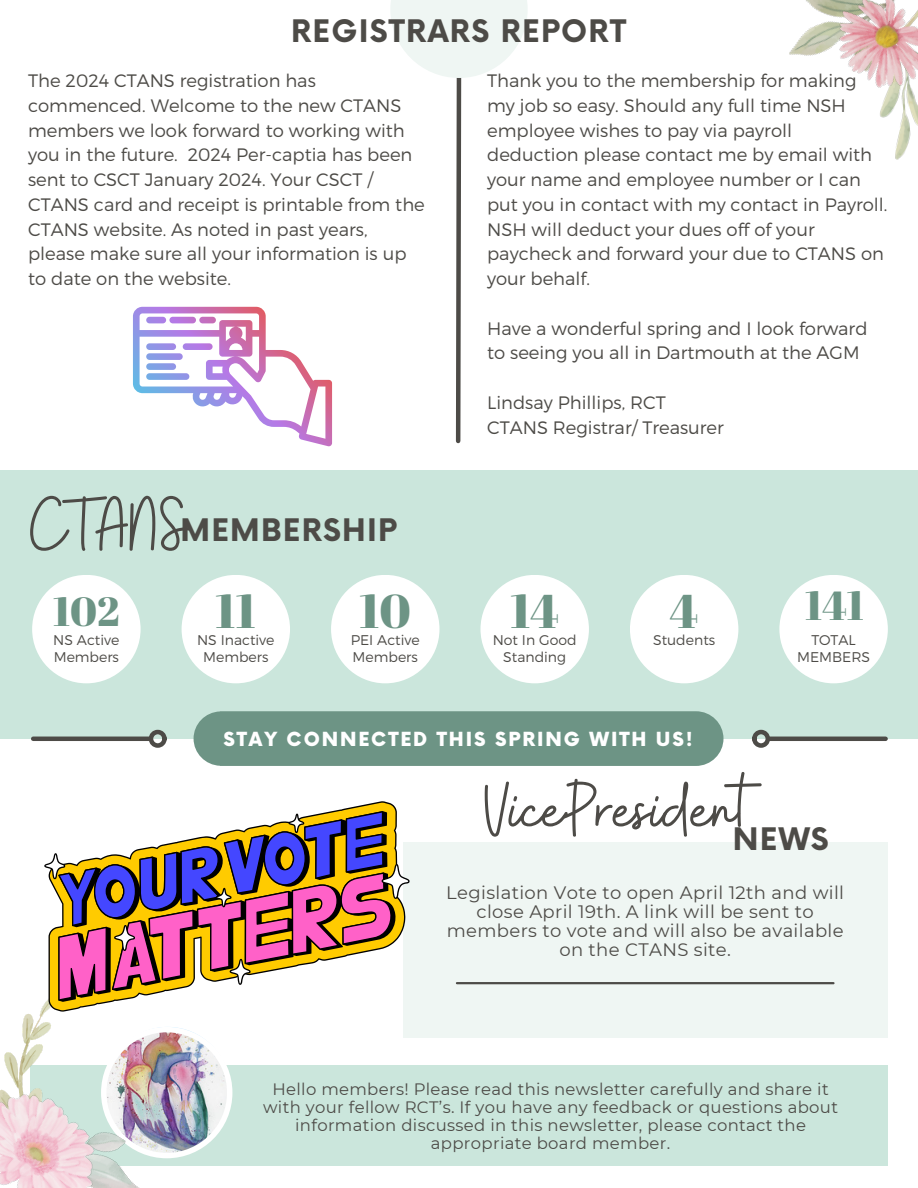
<style>
.page{position:relative;width:918px;height:1188px;background:#fff}
.page>*{position:absolute;margin:0;border:0;box-sizing:border-box;transform-origin:0 0}
.t1{font:76.5px "Buffalo";color:#4d4b47}
.t2{font:47.4px "Abril Fatface";color:#6d9485}
.t3{font:40.65px "Abril Fatface";color:#6d9485}
.t4{font:700 30.3px "Now";letter-spacing:.04em;color:#4d4b47}
.t5{font:900 18.9px "Now";letter-spacing:.1em;color:#fff}
.t6{font:300 18px/24.8px "Montserrat";color:#4d4b47}
.t7{font:18px/19.2px "Montserrat";letter-spacing:.02em;color:#4d4b47;text-align:center}
.t8{font:16.5px/18px "Montserrat";letter-spacing:.02em;color:#4d4b47;text-align:center}
.t9{font:300 14.1px "Montserrat";color:#4d4b47}
</style>
<div class="page">
<div style="left:30px;top:1066px;width:857px;height:100px;background:#cbe6dc"></div>
<div style="left:403px;top:842px;width:484px;height:196px;background:#eff6f3"></div>
<div style="left:101px;top:1027px;width:131px;height:131px;background:#fff;border-radius:50%"></div>
<img style="left:106px;top:1032px;width:121px;height:121px;border-radius:50%">
<svg style="left:455px;top:78px;width:7px;height:366px"></svg>
<div style="left:390px;top:0;width:138px;height:78px;background:linear-gradient(to right,#f2f8f5,#f2f8f5)"></div>
<img style="left:895px;top:123px;width:23px;height:37px">
<div style="left:0;top:470px;width:918px;height:269px;background:#cbe6dc"></div>
<div style="left:194px;top:711px;width:530px;height:55px;background:#6d9485;border-radius:27px"></div>
<hr style="left:33px;top:737px;width:116px;height:4px;background:#4d4b47">
<div style="left:149px;top:730px;width:18px;height:18px;border:4px solid #4d4b47;border-radius:50%"></div>
<hr style="left:770px;top:737px;width:116px;height:4px;background:#4d4b47">
<div style="left:752px;top:730px;width:18px;height:18px;border:4px solid #4d4b47;border-radius:50%"></div>
<div style="left:32px;top:575px;width:109px;height:108px;background:#fff;border-radius:50%"></div>
<div style="left:182px;top:575px;width:108px;height:108px;background:#fff;border-radius:50%"></div>
<div style="left:331px;top:575px;width:109px;height:108px;background:#fff;border-radius:50%"></div>
<div style="left:480px;top:575px;width:109px;height:108px;background:#fff;border-radius:50%"></div>
<div style="left:779px;top:575px;width:109px;height:108px;background:#fff;border-radius:50%"></div>
<div style="left:630px;top:575px;width:108px;height:108px;background:#fff;border-radius:50%"></div>
<hr style="left:457px;top:982px;width:377px;height:2px;background:#4d4b47">
<img style="left:789px;top:40px;width:10px;height:15px">
<img style="left:4px;top:1000px;width:47px;height:59px">
<img style="left:131px;top:1102px;width:31px;height:86px">
<img style="left:0;top:1059px;width:131px;height:129px">
<img style="left:799px;top:0;width:119px;height:123px">
<svg style="left:133px;top:307px;width:199px;height:139px"></svg>
<svg style="left:48px;top:801px;width:349px;height:211px"></svg>
<svg style="left:44px;top:813px;width:366px;height:172px"></svg>
<p class="t4" style="left:291px;top:15px;width:337px">REGISTRARS REPORT</p>
<h3 class="t6" style="left:28px;top:67px;width:398px">The 2024 CTANS registration has commenced. Welcome to the new CTANS members we look forward to working with you in the future. 2024 Per-captia has been sent to CSCT January 2024. Your CSCT / CTANS card and receipt is printable from the CTANS website. As noted in past years, please make sure all your information is up to date on the website.</h3>
<h6 class="t6" style="left:487px;top:67px;width:402px">Thank you to the membership for making my job so easy. Should any full time NSH employee wishes to pay via payroll deduction please contact me by email with your name and employee number or I can put you in contact with my contact in Payroll.<br>NSH will deduct your dues off of your paycheck and forward your due to CTANS on your behalf.</h6>
<p class="t6" style="left:487px;top:315px;width:382px">Have a wonderful spring and I look forward to seeing you all in Dartmouth at the AGM</p>
<h1 class="t6" style="left:487px;top:389px;width:238px">Lindsay Phillips, RCT<br>CTANS Registrar/ Treasurer</h1>
<h2 class="t1" style="left:30px;top:474px;width:161px">CTANS</h2>
<p class="t4" style="left:181px;top:514px;width:218px">MEMBERSHIP</p>
<p class="t3" style="left:53px;top:583px;width:68px">102</p>
<p class="t9" style="left:53px;top:631px;width:68px">NS Active</p>
<p class="t9" style="left:54px;top:648px;width:67px">Members</p>
<p class="t2" style="left:216px;top:578px;width:42px">11</p>
<p class="t9" style="left:197px;top:631px;width:79px">NS Inactive</p>
<p class="t9" style="left:203px;top:648px;width:67px">Members</p>
<p class="t2" style="left:359px;top:578px;width:53px">10</p>
<p class="t9" style="left:351px;top:631px;width:71px">PEI Active</p>
<p class="t9" style="left:353px;top:648px;width:67px">Members</p>
<p class="t2" style="left:510px;top:578px;width:50px">14</p>
<p class="t9" style="left:493px;top:631px;width:85px">Not In Good</p>
<p class="t9" style="left:503px;top:648px;width:64px">Standing</p>
<h3 class="t2" style="left:670px;top:578px;width:30px">4</h3>
<p class="t9" style="left:653px;top:631px;width:64px">Students</p>
<p class="t5" style="left:224px;top:729px;width:471px">STAY CONNECTED THIS SPRING WITH US!</p>
<p class="t3" style="left:805px;top:577px;width:61px">141</p>
<p class="t9" style="left:811px;top:631px;width:46px">TOTAL</p>
<h5 class="t9" style="left:797px;top:648px;width:75px">MEMBERS</h5>
<h6 class="t1" style="left:484px;top:760px;width:268px">VicePresident</h6>
<p class="t4" style="left:733px;top:823px;width:98px">NEWS</p>
<p class="t7" style="left:446px;top:883px;width:399px">Legislation Vote to open April 12th and will close April 19th. A link will be sent to members to vote and will also be available on the CTANS site.</p>
<p class="t8" style="left:263px;top:1080px;width:576px">Hello members! Please read this newsletter carefully and share it with your fellow RCT’s. If you have any feedback or questions about information discussed in this newsletter, please contact the appropriate board member.</p>
</div>
